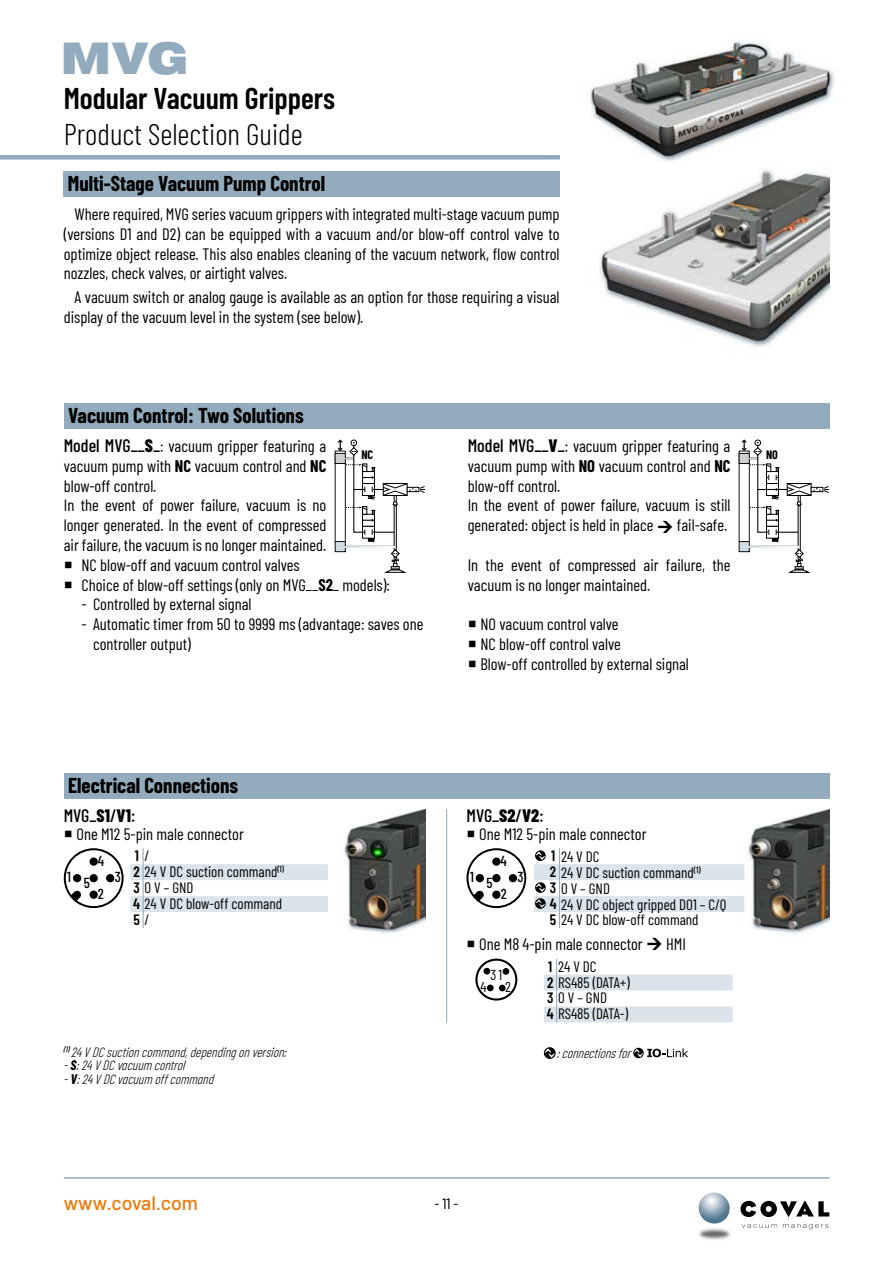
<style>
.page{position:relative;width:893px;height:1263px;background:#fff}
.page>*{position:absolute;margin:0;border:0;box-sizing:border-box;transform-origin:0 0}
.t1{font:900 45px "Pragmatica Ext";color:#92acbe}
.t2{font:600 30px "Barlow Condensed";color:#000}
.t3{font:300 30px "Barlow Condensed";color:#000}
.t4{font:700 21px "Barlow Condensed";color:#000}
.t5{font:500 19.5px "Barlow";color:#ee7601}
.t6{font:500 18px "Barlow Condensed";letter-spacing:-.005em;color:#000}
.t7{font:16.5px/19.8px "Barlow Condensed";color:#000}
.t8{font:15px/15.9px "Barlow Condensed";color:#000}
.t9{font:15px "Barlow Condensed";color:#000;scale:1.05 1}
.t10{font:500 14.55px "Barlow Condensed";color:#000}
.t11{font:14.55px "Barlow Condensed";color:#000}
.t12{font:italic 300 13.5px/13.5px "Barlow Condensed";color:#000}
.t13{font:700 12px "Barlow Condensed";color:#000}
.s1{font-weight:500;font-size:18px}
.s2{font-weight:800;font-size:18px}
.s3{font-weight:700}
.s4{font-weight:800}
.s5{font-weight:600}
.s6{font-weight:700;font-style:normal}
</style>
<div class="page">
<img style="left:590px;top:41px;width:244px;height:121px">
<hr style="left:64px;top:1177px;width:765px;height:2px;background:#92acbe">
<div style="left:0;top:155px;width:560px;height:5px;background:#8fa8ba"></div>
<img style="left:699px;top:1228px;width:31px;height:12px">
<svg style="left:698px;top:1192px;width:32px;height:32px"></svg>
<svg style="left:742px;top:1224px;width:35px;height:4px"></svg>
<svg style="left:783px;top:1224px;width:45px;height:5px"></svg>
<svg style="left:740px;top:1201px;width:89px;height:16px"></svg>
<div style="left:64px;top:773px;width:765px;height:25px;background:#92acbe"></div>
<div style="left:64px;top:171px;width:496px;height:26px;background:#92acbe"></div>
<div style="left:64px;top:403px;width:765px;height:26px;background:#92acbe"></div>
<div style="left:335px;top:453px;width:10px;height:10px;background:#d0d0d0"></div>
<div style="left:335px;top:453px;width:10px;height:11px;border:1px dashed #000"></div>
<div style="left:335px;top:542px;width:10px;height:10px;background:#d0dbe4"></div>
<div style="left:335px;top:541px;width:10px;height:11px;border:1px dashed #000"></div>
<svg style="left:345px;top:546px;width:39px;height:1px"></svg>
<svg style="left:338px;top:439px;width:87px;height:104px"></svg>
<svg style="left:384px;top:549px;width:21px;height:24px"></svg>
<div style="left:739px;top:453px;width:10px;height:10px;background:#d0d0d0"></div>
<div style="left:739px;top:453px;width:10px;height:11px;border:1px dashed #000"></div>
<div style="left:739px;top:542px;width:10px;height:10px;background:#d0dbe4"></div>
<div style="left:739px;top:541px;width:10px;height:11px;border:1px dashed #000"></div>
<svg style="left:749px;top:546px;width:38px;height:1px"></svg>
<svg style="left:742px;top:439px;width:87px;height:104px"></svg>
<svg style="left:788px;top:549px;width:21px;height:24px"></svg>
<img style="left:599px;top:169px;width:230px;height:178px">
<img style="left:744px;top:809px;width:85px;height:125px">
<img style="left:343px;top:809px;width:82px;height:125px">
<svg style="left:64px;top:848px;width:60px;height:60px"></svg>
<svg style="left:466px;top:848px;width:60px;height:60px"></svg>
<hr style="left:446px;top:809px;width:1px;height:213px;background:#8fa8ba">
<div style="left:499px;top:985px;width:7px;height:6px;background:#000;border-radius:50%"></div>
<div style="left:487px;top:984px;width:7px;height:7px;background:#000;border-radius:50%"></div>
<div style="left:503px;top:968px;width:6px;height:7px;background:#000;border-radius:50%"></div>
<div style="left:483px;top:968px;width:7px;height:6px;background:#000;border-radius:50%"></div>
<div style="left:475px;top:959px;width:42px;height:41px;border:2px solid #000;border-radius:50%"></div>
<svg style="left:130px;top:848px;width:198px;height:80px"></svg>
<svg style="left:534px;top:848px;width:210px;height:80px"></svg>
<svg style="left:544px;top:959px;width:189px;height:63px"></svg>
<svg style="left:544px;top:1047px;width:12px;height:12px"></svg>
<svg style="left:633px;top:1048px;width:55px;height:10px"></svg>
<h1 class="t1" style="left:60px;top:29px;width:129px">MVG</h1>
<h2 class="t2" style="left:64px;top:77px;width:273px">Modular Vacuum Grippers</h2>
<h2 class="t3" style="left:64px;top:113px;width:240px">Product Selection Guide</h2>
<p class="t4" style="left:68px;top:169px;width:259px">Multi-Stage Vacuum Pump Control</p>
<p class="t7" style="left:64px;top:203px;width:497px;text-align:justify;text-indent:11px">Where required, MVG series vacuum grippers with integrated multi-stage vacuum pump (versions D1 and D2) can be equipped with a vacuum and/or blow-off control valve to optimize object release. This also enables cleaning of the vacuum network, flow control nozzles, check valves, or airtight valves.</p>
<p class="t7" style="left:64px;top:286px;width:497px;text-indent:11px">A vacuum switch or analog gauge is available as an option for those requiring a visual display of the vacuum level in the system (see below).</p>
<p class="t4" style="left:68px;top:401px;width:237px">Vacuum Control: Two Solutions</p>
<p class="t7" style="left:64px;top:435px;width:264px"><span class="s1">Model MVG__</span><span class="s2">S</span><span class="s1">_</span>: vacuum gripper featuring a</p>
<p class="t7" style="left:64px;top:455px;width:264px">vacuum pump with <span class="s3">NC</span> vacuum control and <span class="s3">NC</span></p>
<p class="t7" style="left:64px;top:475px;width:94px">blow-off control.</p>
<p class="t7" style="left:64px;top:494px;width:264px">In the event of power failure, vacuum is no</p>
<p class="t7" style="left:64px;top:514px;width:264px">longer generated. In the event of compressed</p>
<p class="t7" style="left:64px;top:534px;width:264px">air failure, the vacuum is no longer maintained.</p>
<p class="t7" style="left:81px;top:554px;width:220px">NC blow-off and vacuum control valves</p>
<p class="t7" style="left:81px;top:574px;width:310px">Choice of blow-off settings (only on MVG__<span class="s3">S2</span>_ models):</p>
<p class="t7" style="left:81px;top:593px;width:172px">- Controlled by external signal</p>
<p class="t7" style="left:93px;top:613px;width:332px;text-indent:-12px">- Automatic timer from 50 to 9999 ms (advantage: saves one controller output)</p>
<p class="t7" style="left:468px;top:435px;width:264px"><span class="s1">Model MVG__</span><span class="s2">V</span><span class="s1">_</span>: vacuum gripper featuring a vacuum pump with <span class="s3">NO</span> vacuum control and <span class="s3">NC </span>blow-off control.<br>In the event of power failure, vacuum is still generated: object is held in place</p>
<p class="t13" style="left:361px;top:446px;width:13px">NC</p>
<p class="t13" style="left:766px;top:446px;width:13px">NO</p>
<p class="t7" style="left:677px;top:514px;width:52px">fail-safe.</p>
<p class="t7" style="left:468px;top:554px;width:264px">In the event of compressed air failure, the vacuum is no longer maintained.</p>
<p class="t7" style="left:480px;top:613px;width:210px">NO vacuum control valve<br>NC blow-off control valve<br>Blow-off controlled by external signal</p>
<p class="t4" style="left:68px;top:771px;width:172px">Electrical Connections</p>
<p class="t6" style="left:64px;top:802px;width:73px">MVG_<span class="s4">S1</span>/<span class="s4">V1</span>:</p>
<p class="t7" style="left:77px;top:823px;width:169px">One M12 5-pin male connector</p>
<p class="t6" style="left:466px;top:802px;width:79px">MVG_<span class="s4">S2</span>/<span class="s4">V2</span>:</p>
<p class="t7" style="left:479px;top:823px;width:169px">One M12 5-pin male connector</p>
<p class="t10" style="left:67px;top:866px;width:5px">1</p>
<p class="t10" style="left:84px;top:872px;width:8px">5</p>
<p class="t10" style="left:98px;top:850px;width:8px">4</p>
<p class="t10" style="left:98px;top:883px;width:8px">2</p>
<p class="t10" style="left:115px;top:866px;width:8px">3</p>
<p class="t8" style="left:133px;top:847px;width:152px"><span class="s5">1</span> /<br><span class="s5">2</span> 24 V DC suction command<sup>(1)<br></sup><span class="s5">3</span> 0 V – GND<br><span class="s5">4</span> 24 V DC blow-off command<br><span class="s5">5</span> /</p>
<p class="t8" style="left:550px;top:847px;width:178px"><span class="s5">1</span> 24 V DC<br><span class="s5">2</span> 24 V DC suction command<sup>(1)<br></sup><span class="s5">3</span> 0 V – GND<br><span class="s5">4</span> 24 V DC object gripped DO1 – C/Q<br><span class="s5">5</span> 24 V DC blow-off command</p>
<p class="t10" style="left:500px;top:850px;width:8px">4</p>
<p class="t10" style="left:470px;top:866px;width:5px">1</p>
<p class="t10" style="left:517px;top:866px;width:8px">3</p>
<p class="t10" style="left:486px;top:872px;width:8px">5</p>
<p class="t10" style="left:501px;top:883px;width:8px">2</p>
<p class="t7" style="left:479px;top:933px;width:165px">One M8 4-pin male connector</p>
<p class="t7" style="left:666px;top:933px;width:21px">HMI</p>
<p class="t11" style="left:490px;top:964px;width:13px">31</p>
<p class="t11" style="left:480px;top:976px;width:8px">4</p>
<p class="t11" style="left:505px;top:976px;width:7px">2</p>
<p class="t8" style="left:547px;top:957px;width:85px"><span class="s5">1</span> 24 V DC<br><span class="s5">2</span> RS485 (DATA+)<br><span class="s5">3</span> 0 V – GND<br><span class="s5">4</span> RS485 (DATA-)</p>
<p class="t12" style="left:64px;top:1044px;width:227px"><sup>(1)</sup>24 V DC suction command,depending on version: -<span class="s6">S</span>:24 V DC vacuum control<br>-<span class="s6">V</span>:24 V DC vacuum offcommand</p>
<p class="t5" style="left:64px;top:1188px;width:136px">www.coval.com</p>
<p class="t9" style="left:435px;top:1193px;width:24px">- 11 -</p>
<p class="t12" style="left:557px;top:1045px;width:78px">:connectionsfor</p>
</div>
